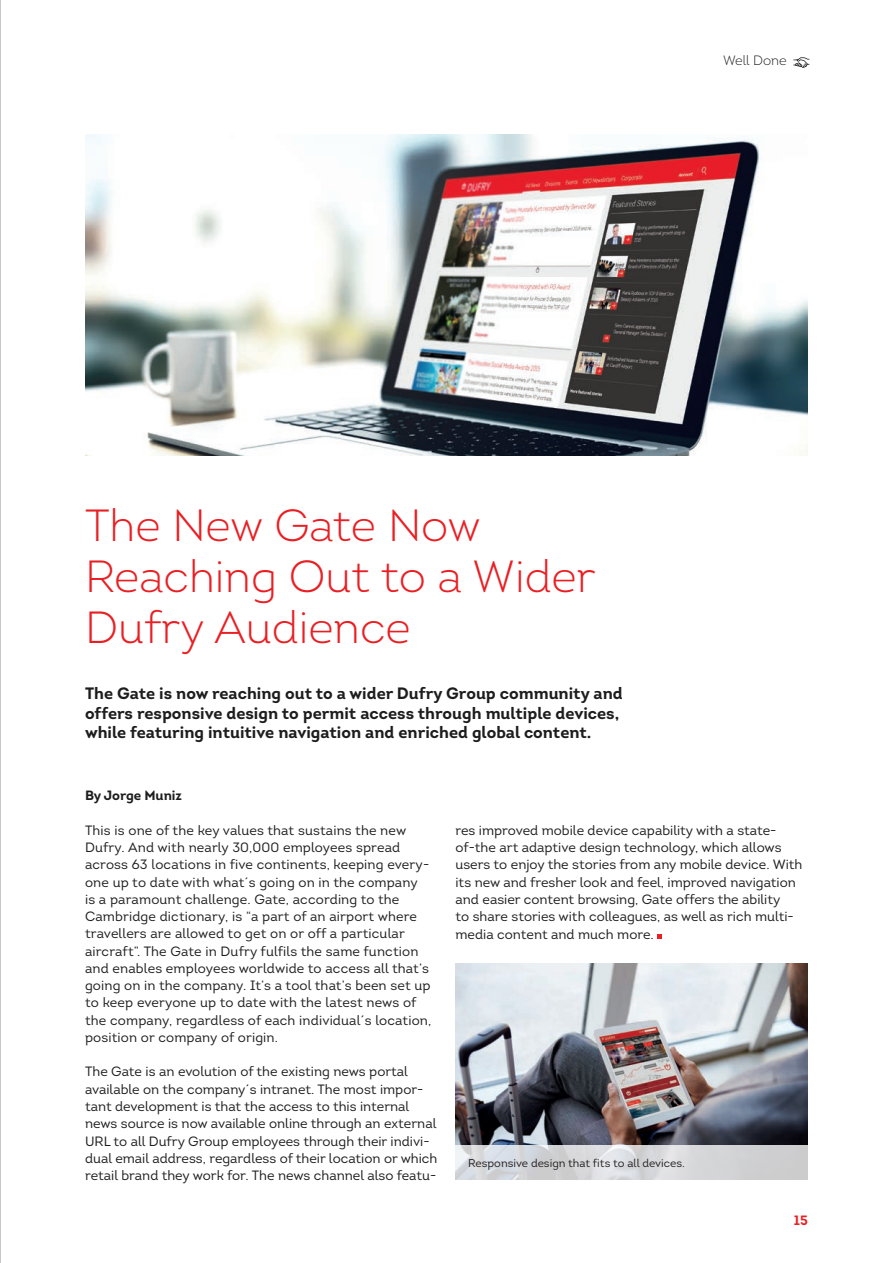
<style>
.page{position:relative;width:893px;height:1263px;background:#fff}
.page>*{position:absolute;margin:0;border:0;box-sizing:border-box;transform-origin:0 0}
.t1{font:300 45px/51px "Intro";color:#e91f23}
.t2{font:700 16.5px/19.5px "Intro";color:#1e1d1e}
.t3{font:13.5px/17.2px "Intro";color:#1e1d1e}
.t4{font:700 13.5px "Intro";letter-spacing:-.005em;color:#1e1d1e}
.t5{font:300 13.5px "Intro";color:#1e1d1e}
.t6{font:700 13.5px "Intro";color:#e91f23}
.t7{font:11.25px "Intro";color:#231f20}
</style>
<div class="page">
<svg style="left:793px;top:57px;width:16px;height:11px"></svg>
<svg style="left:657px;top:934px;width:5px;height:4px"></svg>
<img style="left:85px;top:135px;width:723px;height:320px">
<img style="left:455px;top:963px;width:353px;height:182px">
<svg style="left:455px;top:1145px;width:353px;height:35px;background:#d5d6d9"></svg>
<hr style="left:0;top:0;width:1px;height:1263px;background:#949394">
<p class="t5" style="left:723px;top:52px;width:65px">Well Done</p>
<h1 class="t1" style="left:85px;top:500px;width:512px">The New Gate Now<br>Reaching Out to a Wider<br>Dufry Audience</h1>
<p class="t2" style="left:85px;top:683px;width:539px">The Gate is now reaching out to a wider Dufry Group community and offers responsive design to permit access through multiple devices, while featuring intuitive navigation and enriched global content.</p>
<p class="t4" style="left:85px;top:787px;width:98px">By Jorge Muniz</p>
<p class="t3" style="left:85px;top:821px;width:348px">This is one of the key values that sustains the new Dufry. And with nearly 30,000 employees spread across 63 locations in five continents, keeping every&shy;one up to date with what´s going on in the company is a paramount challenge. Gate, according to the Cambridge dictionary, is “a part of an airport where travellers are allowed to get on or off a particular aircraft”. The Gate in Dufry fulfils the same function and enables employees worldwide to access all that’s going on in the company. It’s a tool that’s been set up to keep everyone up to date with the latest news of the company, regardless of each individual´s location, position or company of origin.</p>
<p class="t3" style="left:85px;top:1063px;width:354px">The Gate is an evolution of the existing news portal available on the company´s intranet. The most impor&shy;tant development is that the access to this internal news source is now available online through an external URL to all Dufry Group employees through their indivi&shy;dual email address, regardless of their location or which retail brand they work for. The news channel also featu-</p>
<p class="t3" style="left:455px;top:821px;width:348px">res improved mobile device capability with a state&shy;of-the art adaptive design technology, which allows users to enjoy the stories from any mobile device. With its new and fresher look and feel, improved navigation and easier content browsing, Gate offers the ability<br>to share stories with colleagues, as well as rich multi&shy;media content and much more.</p>
<p class="t7" style="left:468px;top:1156px;width:218px">Responsive design that fits to all devices.</p>
<p class="t6" style="left:794px;top:1211px;width:16px">15</p>
</div>
